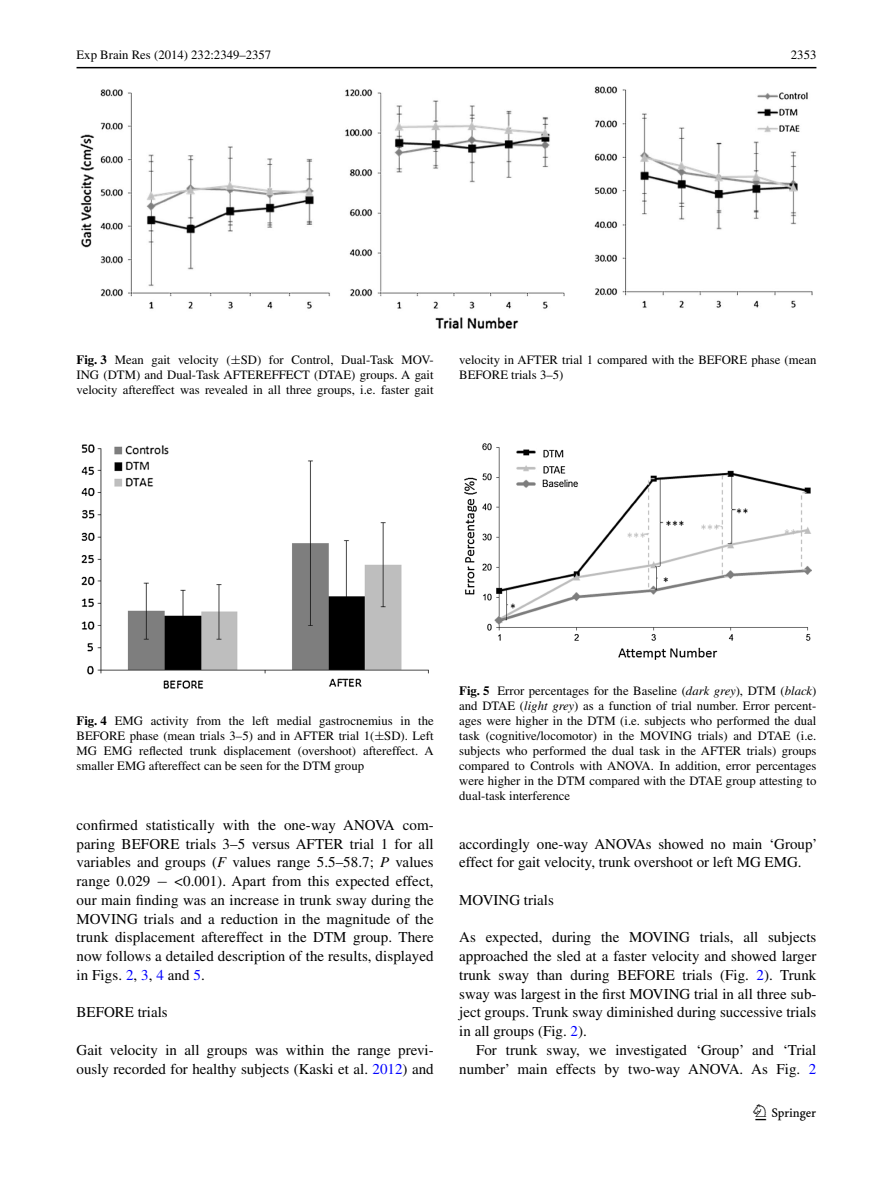
<style>
.page{position:relative;width:893px;height:1187px;background:#fff}
.page>*{position:absolute;margin:0;border:0;box-sizing:border-box;transform-origin:0 0}
.t1{font:22.5px "Springnew";color:#000}
.t2{font:15px/18.8px "Times";color:#000;text-align:justify}
.t3{font:12.75px/15px "Times";color:#000;text-align:justify}
.s1{font-weight:700}
.s2{font-family:"MTSY"}
.s3{font-style:italic}
.s4{color:#00f}
</style>
<div class="page">
<hr style="left:77px;top:67px;width:739px;height:1px;background:#000">
<img style="left:81px;top:87px;width:731px;height:242px">
<img style="left:81px;top:444px;width:348px;height:245px">
<img style="left:464px;top:443px;width:347px;height:216px">
<p class="t3" style="left:77px;top:48px;width:196px">Exp Brain Res (2014) 232:2349–2357</p>
<p class="t3" style="left:791px;top:48px;width:27px">2353</p>
<p class="t3" style="left:77px;top:352px;width:359px"><span class="s1">Fig. 3</span> Mean gait velocity (<span class="s2">±</span>SD) for Control, Dual-Task MOV-ING (DTM) and Dual-Task AFTEREFFECT (DTAE) groups. A gait velocity aftereffect was revealed in all three groups, i.e. faster gait</p>
<p class="t3" style="left:459px;top:352px;width:359px">velocity in AFTER trial 1 compared with the BEFORE phase (mean<br>BEFORE trials 3–5)</p>
<p class="t3" style="left:77px;top:713px;width:359px"><span class="s1">Fig. 4</span> EMG activity from the left medial gastrocnemius in the BEFORE phase (mean trials 3–5) and in AFTER trial 1(<span class="s2">±</span>SD). Left MG EMG reflected trunk displacement (overshoot) aftereffect. A smaller EMG aftereffect can be seen for the DTM group</p>
<p class="t2" style="left:77px;top:815px;width:359px">confirmed statistically with the one-way ANOVA com&shy;paring BEFORE trials 3–5 versus AFTER trial 1 for all variables and groups (<span class="s3">F</span> values range 5.5–58.7; <span class="s3">P</span> values range 0.029 <span class="s2">−</span> &lt;0.001). Apart from this expected effect, our main finding was an increase in trunk sway during the MOVING trials and a reduction in the magnitude of the trunk displacement aftereffect in the DTM group. There now follows a detailed description of the results, displayed in Figs. <span class="s4">2</span>, <span class="s4">3</span>, <span class="s4">4</span> and <span class="s4">5</span>.</p>
<p class="t2" style="left:77px;top:1002px;width:93px">BEFORE trials</p>
<p class="t2" style="left:77px;top:1040px;width:359px">Gait velocity in all groups was within the range previ&shy;ously recorded for healthy subjects (Kaski et al. <span class="s4">2012</span>) and</p>
<p class="t3" style="left:459px;top:683px;width:359px"><span class="s1">Fig. 5</span> Error percentages for the Baseline (<span class="s3">dark grey</span>), DTM (<span class="s3">black</span>) and DTAE (<span class="s3">light grey</span>) as a function of trial number. Error percent&shy;ages were higher in the DTM (i.e. subjects who performed the dual task (cognitive/locomotor) in the MOVING trials) and DTAE (i.e. subjects who performed the dual task in the AFTER trials) groups compared to Controls with ANOVA. In addition, error percentages were higher in the DTM compared with the DTAE group attesting to dual-task interference</p>
<p class="t2" style="left:459px;top:834px;width:360px">accordingly one-way ANOVAs showed no main ‘Group’ effect for gait velocity, trunk overshoot or left MG EMG.</p>
<p class="t2" style="left:459px;top:890px;width:96px">MOVING trials</p>
<p class="t2" style="left:459px;top:927px;width:359px">As expected, during the MOVING trials, all subjects approached the sled at a faster velocity and showed larger trunk sway than during BEFORE trials (Fig. <span class="s4">2</span>). Trunk sway was largest in the first MOVING trial in all three sub&shy;ject groups. Trunk sway diminished during successive trials in all groups (Fig. <span class="s4">2</span>).</p>
<p class="t2" style="left:459px;top:1040px;width:359px;text-align:right">For trunk sway, we investigated ‘Group’ and ‘Trial number’ main effects by two-way ANOVA. As Fig. <span class="s4">2</span></p>
<h1 class="t1" style="left:755px;top:1104px;width:62px">1 3</h1>
</div>
